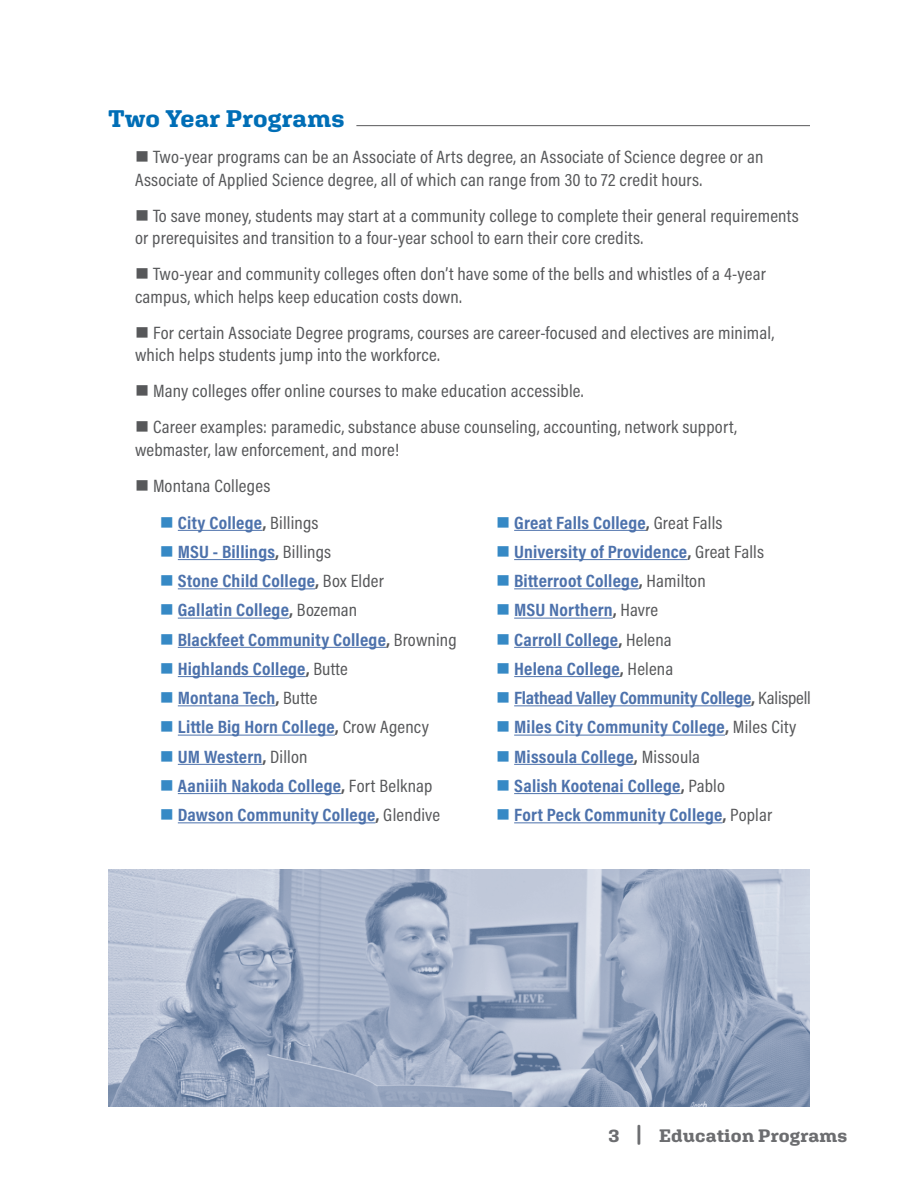
<style>
.page{position:relative;width:918px;height:1188px;background:#fff}
.page>*{position:absolute;margin:0;border:0;box-sizing:border-box;transform-origin:0 0}
.Heading_-_text{font:700 24px "Aglet Slab";letter-spacing:.005em;color:#006eb6;scale:1.05 1}
.Bulleted_text{font:18px/22.5px "Acumin Pro Cond";letter-spacing:.01em;color:#57585a;scale:1.05 1}
.Text{font:700 18px "Acumin Pro Cond";letter-spacing:.01em;color:#4d72ac;scale:1.05 1}
.Text-2{font:700 18px "Acumin Pro Cond";letter-spacing:-.01em;color:#4d72ac;scale:1.05 1}
.t1{font:700 18px "Aglet Slab";letter-spacing:.005em;color:#6c6d70;scale:1.05 1}
.s1{color:#3689c5}
.s2{color:#57585a}
.s3{font-weight:400;color:#57585a}
.s4{font-size:24px}
</style>
<div class="page">
<hr style="left:178px;top:530px;width:84px;height:1px;background:#4d72ac">
<hr style="left:178px;top:559px;width:97px;height:1px;background:#4d72ac">
<hr style="left:178px;top:588px;width:137px;height:1px;background:#4d72ac">
<hr style="left:178px;top:618px;width:111px;height:1px;background:#4d72ac">
<hr style="left:178px;top:647px;width:208px;height:1px;background:#4d72ac">
<hr style="left:178px;top:676px;width:128px;height:1px;background:#4d72ac">
<hr style="left:178px;top:705px;width:97px;height:1px;background:#4d72ac">
<hr style="left:178px;top:735px;width:157px;height:1px;background:#4d72ac">
<hr style="left:178px;top:764px;width:84px;height:1px;background:#4d72ac">
<hr style="left:178px;top:793px;width:163px;height:1px;background:#4d72ac">
<hr style="left:178px;top:822px;width:198px;height:1px;background:#4d72ac">
<hr style="left:514px;top:530px;width:132px;height:1px;background:#4d72ac">
<hr style="left:514px;top:559px;width:173px;height:1px;background:#4d72ac">
<hr style="left:514px;top:588px;width:125px;height:1px;background:#4d72ac">
<hr style="left:514px;top:618px;width:99px;height:1px;background:#4d72ac">
<hr style="left:514px;top:647px;width:104px;height:1px;background:#4d72ac">
<hr style="left:514px;top:676px;width:106px;height:1px;background:#4d72ac">
<hr style="left:514px;top:705px;width:237px;height:1px;background:#4d72ac">
<hr style="left:514px;top:735px;width:211px;height:1px;background:#4d72ac">
<hr style="left:514px;top:764px;width:120px;height:1px;background:#4d72ac">
<hr style="left:514px;top:793px;width:167px;height:1px;background:#4d72ac">
<hr style="left:514px;top:822px;width:209px;height:1px;background:#4d72ac">
<hr style="left:356px;top:125px;width:454px;height:1px;background:#57585a">
<img style="left:108px;top:869px;width:702px;height:238px">
<p class="Heading_-_text" style="left:108px;top:104px;width:227px">Two Year Programs</p>
<p class="Bulleted_text" style="left:135px;top:145px;width:600px">■ Two-year programs can be an Associate of Arts degree, an Associate of Science degree or an<br>Associate of Applied Science degree, all of which can range from 30 to 72 credit hours.</p>
<p class="Bulleted_text" style="left:135px;top:204px;width:634px">■ To save money, students may start at a community college to complete their general requirements or prerequisites and transition to a four-year school to earn their core credits.</p>
<p class="Bulleted_text" style="left:135px;top:262px;width:602px">■ Two-year and community colleges often don’t have some of the bells and whistles of a 4-year campus, which helps keep education costs down.</p>
<p class="Bulleted_text" style="left:135px;top:321px;width:610px">■ For certain Associate Degree programs, courses are career-focused and electives are minimal, which helps students jump into the workforce.</p>
<p class="Bulleted_text" style="left:135px;top:379px;width:429px">■ Many colleges offer online courses to make education accessible.</p>
<p class="Bulleted_text" style="left:135px;top:415px;width:575px">■ Career examples: paramedic, substance abuse counseling, accounting, network support, webmaster, law enforcement, and more!</p>
<p class="Bulleted_text" style="left:135px;top:474px;width:131px">■ Montana Colleges</p>
<p class="Text" style="left:160px;top:510px;width:153px"><span class="s1">■</span> City College<span class="s2">,</span> <span class="s3">Billings</span></p>
<p class="Text" style="left:160px;top:540px;width:165px"><span class="s1">■</span> MSU - Billings<span class="s2">,</span> <span class="s3">Billings</span></p>
<p class="Text" style="left:160px;top:569px;width:215px"><span class="s1">■</span> Stone Child College<span class="s2">,</span> <span class="s3">Box Elder</span></p>
<p class="Text" style="left:160px;top:598px;width:189px"><span class="s1">■</span> Gallatin College<span class="s2">,</span> <span class="s3">Bozeman</span></p>
<p class="Text" style="left:160px;top:627px;width:284px"><span class="s1">■</span> Blackfeet Community College<span class="s2">,</span> <span class="s3">Browning</span></p>
<p class="Text" style="left:160px;top:657px;width:180px"><span class="s1">■</span> Highlands College<span class="s2">,</span> <span class="s3">Butte</span></p>
<p class="Text" style="left:160px;top:686px;width:152px"><span class="s1">■</span> Montana Tech<span class="s2">,</span> <span class="s3">Butte</span></p>
<p class="Text" style="left:160px;top:715px;width:258px"><span class="s1">■</span> Little Big Horn College<span class="s2">,</span> <span class="s3">Crow Agency</span></p>
<p class="Text" style="left:160px;top:744px;width:142px"><span class="s1">■</span> UM Western<span class="s2">,</span> <span class="s3">Dillon</span></p>
<p class="Text" style="left:160px;top:774px;width:261px"><span class="s1">■</span> Aaniiih Nakoda College<span class="s2">,</span> <span class="s3">Fort Belknap</span></p>
<p class="Text" style="left:160px;top:803px;width:269px"><span class="s1">■</span> Dawson Community College<span class="s2">,</span> <span class="s3">Glendive</span></p>
<p class="Text" style="left:496px;top:510px;width:217px"><span class="s1">■</span> Great Falls College<span class="s2">,</span> <span class="s3">Great Falls</span></p>
<p class="Text" style="left:496px;top:540px;width:257px"><span class="s1">■</span> University of Providence<span class="s2">,</span> <span class="s3">Great Falls</span></p>
<p class="Text" style="left:496px;top:569px;width:201px"><span class="s1">■</span> Bitterroot College<span class="s2">,</span> <span class="s3">Hamilton</span></p>
<p class="Text" style="left:496px;top:598px;width:156px"><span class="s1">■</span> MSU Northern<span class="s2">,</span> <span class="s3">Havre</span></p>
<p class="Text" style="left:496px;top:627px;width:169px"><span class="s1">■</span> Carroll College<span class="s2">,</span> <span class="s3">Helena</span></p>
<p class="Text" style="left:496px;top:657px;width:170px"><span class="s1">■</span> Helena College<span class="s2">,</span> <span class="s3">Helena</span></p>
<p class="Text-2" style="left:496px;top:686px;width:301px"><span class="s1">■</span> Flathead Valley Community College<span class="s2">,</span> <span class="s3">Kalispell</span></p>
<p class="Text" style="left:496px;top:715px;width:288px"><span class="s1">■</span> Miles City Community College<span class="s2">,</span> <span class="s3">Miles City</span></p>
<p class="Text" style="left:496px;top:744px;width:196px"><span class="s1">■</span> Missoula College<span class="s2">,</span> <span class="s3">Missoula</span></p>
<p class="Text" style="left:496px;top:774px;width:219px"><span class="s1">■</span> Salish Kootenai College<span class="s2">,</span> <span class="s3">Pablo</span></p>
<p class="Text" style="left:496px;top:803px;width:265px"><span class="s1">■</span> Fort Peck Community College<span class="s2">,</span> <span class="s3">Poplar</span></p>
<p class="t1" style="left:608px;top:1125px;width:229px">3 <span class="s4">|</span> Education Programs</p>
</div>
